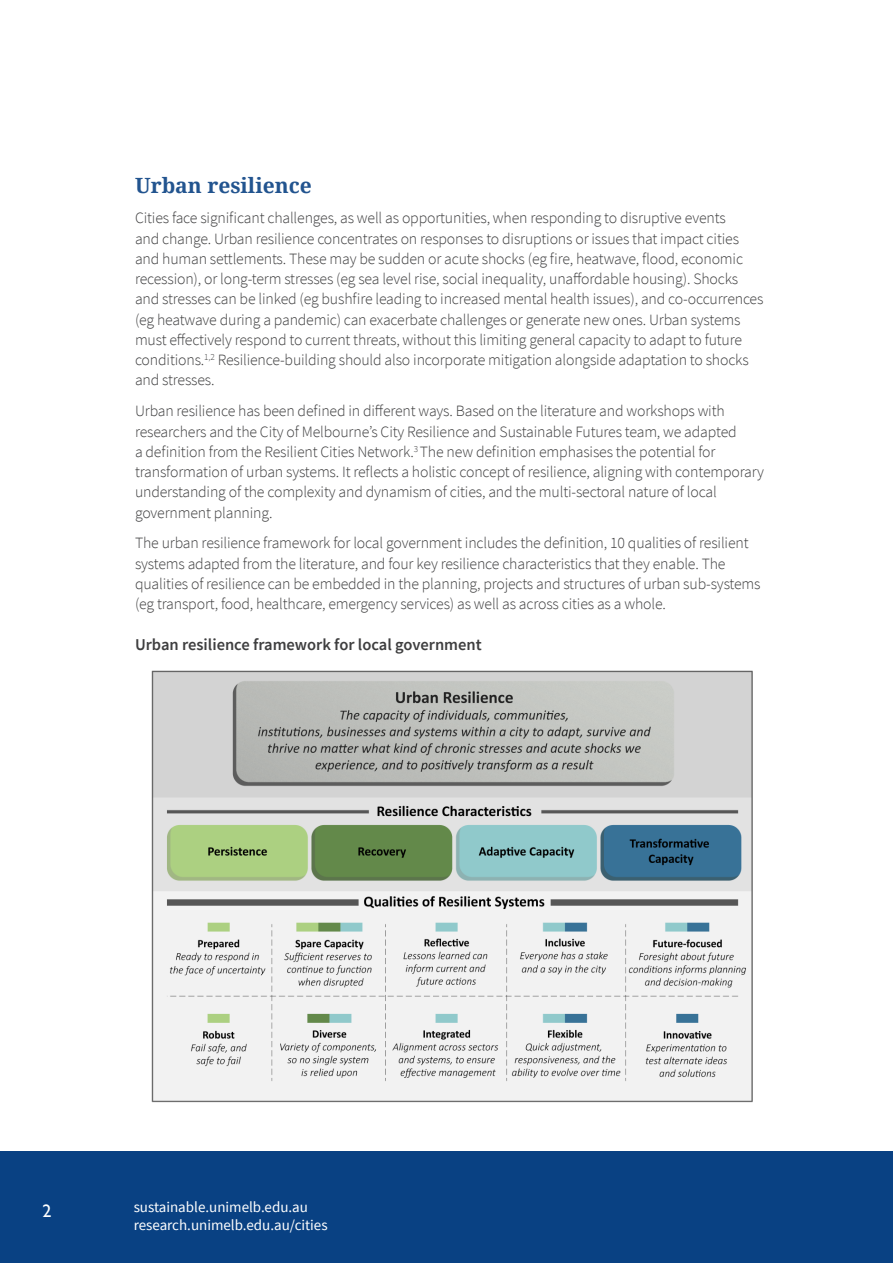
<style>
.page{position:relative;width:893px;height:1263px;background:#fff}
.page>*{position:absolute;margin:0;border:0;box-sizing:border-box;transform-origin:0 0}
.body_copy{font:700 21px "Noto Serif";color:#22548f}
.t1{font:18px "Gill Sans";color:#fff}
.Figure_text{font:600 16.5px "Source Sans Pro";color:#3e3e3f}
.body_copy-2{font:300 15.75px/20.2px "Source Sans Pro";letter-spacing:-.01em;color:#3e3e3f}
.t2{font:15px/18px "Source Sans Pro";color:#fff}
</style>
<div class="page">
<div style="left:0;top:1151px;width:893px;height:112px;background:#094183"></div>
<img style="left:151px;top:670px;width:602px;height:433px">
<p class="body_copy" style="left:135px;top:170px;width:178px">Urban resilience</p>
<p class="body_copy-2" style="left:135px;top:208px;width:630px">Cities face significant challenges, as well as opportunities, when responding to disruptive events<br>and change. Urban resilience concentrates on responses to disruptions or issues that impact cities and human settlements. These may be sudden or acute shocks (eg fire, heatwave, flood, economic recession), or long-term stresses (eg sea level rise, social inequality, unaffordable housing). Shocks and stresses can be linked (eg bushfire leading to increased mental health issues), and co-occurrences (eg heatwave during a pandemic) can exacerbate challenges or generate new ones. Urban systems must effectively respond to current threats, without this limiting general capacity to adapt to future conditions.<sup>1,2</sup> Resilience-building should also incorporate mitigation alongside adaptation to shocks and stresses.</p>
<p class="body_copy-2" style="left:135px;top:401px;width:631px">Urban resilience has been defined in different ways. Based on the literature and workshops with researchers and the City of Melbourne’s City Resilience and Sustainable Futures team, we adapted<br>a definition from the Resilient Cities Network.<sup>3</sup> The new definition emphasises the potential for transformation of urban systems. It reflects a holistic concept of resilience, aligning with contemporary understanding of the complexity and dynamism of cities, and the multi-sectoral nature of local government planning.</p>
<p class="body_copy-2" style="left:135px;top:533px;width:627px">The urban resilience framework for local government includes the definition, 10 qualities of resilient systems adapted from the literature, and four key resilience characteristics that they enable. The qualities of resilience can be embedded in the planning, projects and structures of urban sub-systems (eg transport, food, healthcare, emergency services) as well as across cities as a whole.</p>
<p class="Figure_text" style="left:135px;top:634px;width:348px">Urban resilience framework for local government</p>
<p class="t1" style="left:43px;top:1200px;width:10px">2</p>
<p class="t2" style="left:134px;top:1198px;width:196px">sustainable.unimelb.edu.au research.unimelb.edu.au/cities</p>
</div>
